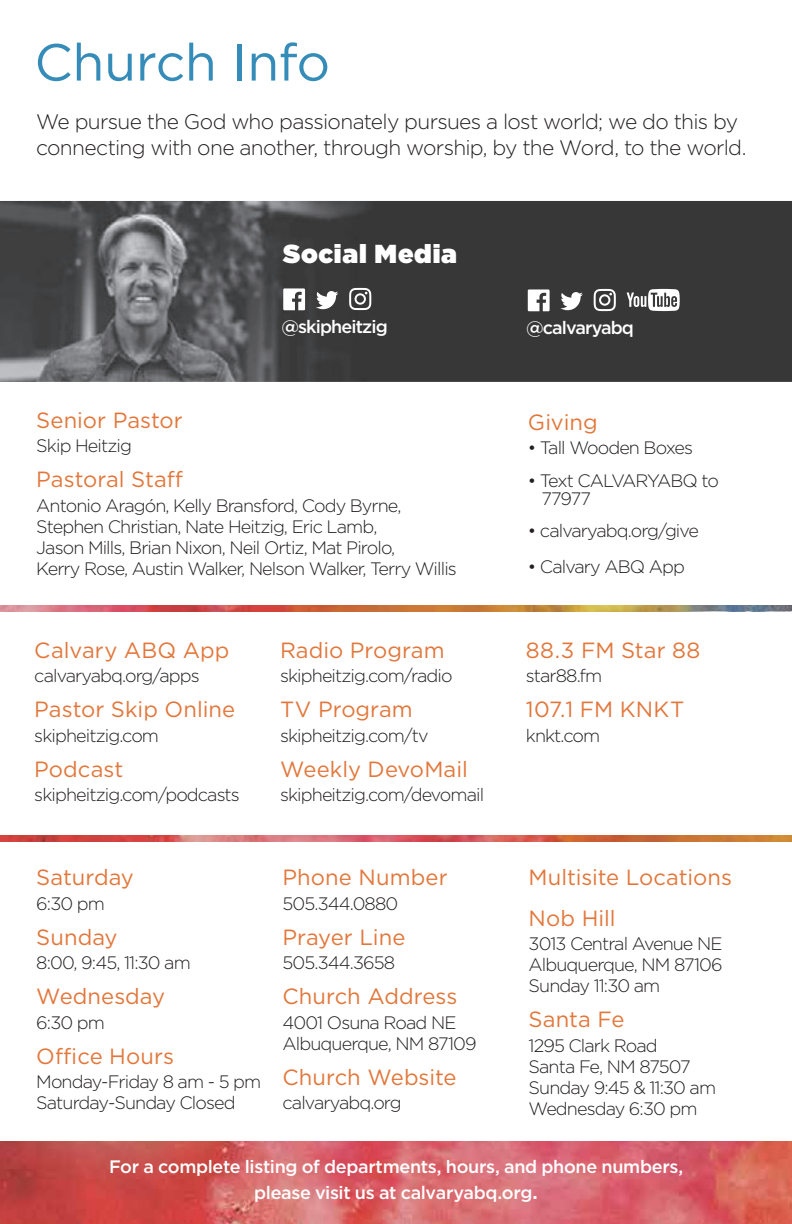
<style>
.page{position:relative;width:792px;height:1224px;background:#fff}
.page>*{position:absolute;margin:0;border:0;box-sizing:border-box;transform-origin:0 0}
.t1{font:52px "Gotham";letter-spacing:-.01em;color:#368cb8}
.t2{font:900 26px "Gotham";letter-spacing:.025em;color:#fff}
.t3{font:22px/40.6px "Gotham";color:#e2773b}
.t4{font:300 21px/26px "Gotham";letter-spacing:-.035em;color:#231f20}
.t5{font:300 18px/21px "Gotham";letter-spacing:-.05em;color:#231f20}
.t6{font:500 18px/26px "Gotham";letter-spacing:-.02em;color:#fff;text-align:center}
.t7{font:500 18px "Gotham";letter-spacing:-.05em;color:#fff}
.s1{font-size:22px}
</style>
<div class="page">
<img style="left:0;top:201px;width:792px;height:181px">
<img style="left:0;top:1142px;width:792px;height:82px">
<img style="left:0;top:605px;width:792px;height:6px">
<img style="left:0;top:835px;width:792px;height:6px">
<svg style="left:528px;top:289px;width:22px;height:22px"></svg>
<svg style="left:560px;top:292px;width:23px;height:18px"></svg>
<svg style="left:594px;top:289px;width:22px;height:22px"></svg>
<svg style="left:627px;top:289px;width:53px;height:22px"></svg>
<svg style="left:283px;top:288px;width:22px;height:22px"></svg>
<svg style="left:316px;top:291px;width:22px;height:18px"></svg>
<svg style="left:349px;top:288px;width:22px;height:22px"></svg>
<h1 class="t1" style="left:34px;top:29px;width:297px">Church Info</h1>
<p class="t4" style="left:36px;top:108px;width:712px">We pursue the God who passionately pursues a lost world; we do this by connecting with one another, through worship, by the Word, to the world.</p>
<h2 class="t2" style="left:283px;top:235px;width:175px">Social Media</h2>
<p class="t7" style="left:281px;top:315px;width:108px">@skipheitzig</p>
<p class="t3" style="left:36px;top:399px;width:148px">Senior Pastor</p>
<p class="t5" style="left:36px;top:435px;width:97px">Skip Heitzig</p>
<p class="t3" style="left:36px;top:459px;width:148px">Pastoral Staff</p>
<p class="t5" style="left:36px;top:494px;width:422px">Antonio Aragón, Kelly Bransford, Cody Byrne, Stephen Christian, Nate Heitzig, Eric Lamb,<br>Jason Mills, Brian Nixon, Neil Ortiz, Mat Pirolo,<br>Kerry Rose, Austin Walker, Nelson Walker, Terry Willis</p>
<p class="t3" style="left:34px;top:629px;width:197px">Calvary ABQ App</p>
<p class="t5" style="left:34px;top:665px;width:167px">calvaryabq.org/apps</p>
<p class="t3" style="left:34px;top:689px;width:202px">Pastor Skip Online</p>
<p class="t5" style="left:34px;top:725px;width:126px">skipheitzig.com</p>
<p class="t3" style="left:34px;top:748px;width:91px">Podcast</p>
<p class="t5" style="left:34px;top:784px;width:207px">skipheitzig.com/podcasts</p>
<p class="t3" style="left:280px;top:629px;width:166px">Radio Program</p>
<p class="t5" style="left:280px;top:665px;width:174px">skipheitzig.com/radio</p>
<p class="t3" style="left:280px;top:689px;width:134px">TV Program</p>
<p class="t5" style="left:280px;top:725px;width:150px">skipheitzig.com/tv</p>
<p class="t3" style="left:280px;top:748px;width:189px">Weekly DevoMail</p>
<p class="t5" style="left:280px;top:784px;width:206px">skipheitzig.com/devomail</p>
<p class="t3" style="left:36px;top:856px;width:99px">Saturday</p>
<p class="t5" style="left:36px;top:892px;width:70px">6:30 pm</p>
<p class="t3" style="left:36px;top:916px;width:83px">Sunday</p>
<p class="t5" style="left:36px;top:952px;width:156px">8:00, 9:45, 11:30 am</p>
<p class="t3" style="left:36px;top:975px;width:130px">Wednesday</p>
<p class="t5" style="left:36px;top:1011px;width:70px">6:30 pm</p>
<p class="t3" style="left:36px;top:1035px;width:139px">Office Hours</p>
<p class="t5" style="left:36px;top:1071px;width:227px">Monday-Friday 8 am - 5 pm<br>Saturday-Sunday Closed</p>
<p class="t3" style="left:283px;top:856px;width:167px">Phone Number</p>
<p class="t5" style="left:283px;top:892px;width:117px">505.344.0880</p>
<p class="t3" style="left:283px;top:916px;width:124px">Prayer Line</p>
<p class="t5" style="left:283px;top:952px;width:114px">505.344.3658</p>
<p class="t3" style="left:283px;top:975px;width:176px">Church Address</p>
<p class="t5" style="left:283px;top:1011px;width:196px">4001 Osuna Road NE<br>Albuquerque, NM 87109</p>
<p class="t3" style="left:283px;top:1056px;width:175px">Church Website</p>
<p class="t5" style="left:283px;top:1092px;width:121px">calvaryabq.org</p>
<p class="t7" style="left:526px;top:316px;width:109px">@calvaryabq</p>
<p class="t3" style="left:528px;top:401px;width:71px">Giving</p>
<p class="t5" style="left:528px;top:437px;width:167px">• Tall Wooden Boxes</p>
<p class="t5" style="left:541px;top:471px;width:179px;line-height:18px;text-indent:-14px">• Text CALVARYABQ to<br>77977</p>
<p class="t5" style="left:528px;top:520px;width:173px">• calvaryabq.org/give</p>
<p class="t5" style="left:528px;top:555px;width:158px">• Calvary ABQ App</p>
<p class="t3" style="left:526px;top:629px;width:176px">88.3 FM Star 88</p>
<p class="t5" style="left:526px;top:665px;width:78px">star88.fm</p>
<p class="t3" style="left:526px;top:689px;width:160px">107.1 FM KNKT</p>
<p class="t5" style="left:526px;top:725px;width:76px">knkt.com</p>
<p class="t3" style="left:529px;top:856px;width:205px">Multisite Locations<br>Nob Hill</p>
<p class="t5" style="left:529px;top:933px;width:196px;text-align:justify">3013 Central Avenue NE Albuquerque, NM 87106<br>Sunday 11:30 am</p>
<p class="t3" style="left:529px;top:999px;width:97px">Santa Fe</p>
<p class="t5" style="left:529px;top:1034px;width:189px">1295 Clark Road<br>Santa Fe, NM 87507<br>Sunday 9:45 &amp; 11:30 am<br>Wednesday 6:30 pm</p>
<p class="t6" style="left:109px;top:1154px;width:576px">For a complete listing of departments, hours, and phone numbers, please visit us at calvaryabq.org<span class="s1">.</span></p>
</div>
